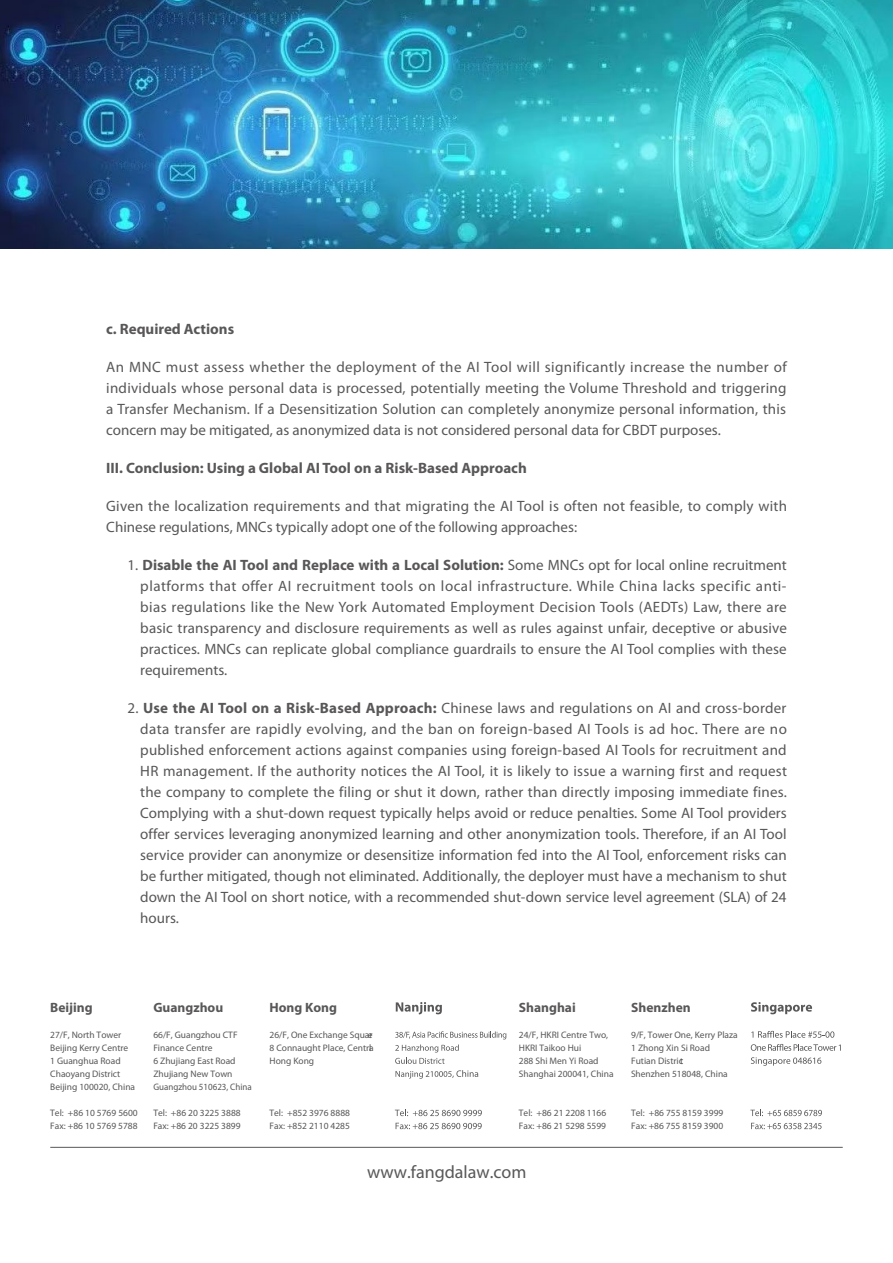
<style>
.page{position:relative;width:893px;height:1263px;background:#fff}
.page>*{position:absolute;margin:0;border:0;box-sizing:border-box;transform-origin:0 0}
.t1{font:18px "Myriad Pro";color:#595757}
.t2{font:15px/21px "Myriad Pro";color:#595757;text-align:justify}
.t3{font:700 15px "Myriad Pro";color:#595757}
.t4{font:700 13.5px "Myriad Pro";color:#595757}
.t5{font:9.45px/13px "Myriad Pro";color:#595757}
.s1{font-weight:700}
</style>
<div class="page">
<img style="left:0;top:0;width:893px;height:249px">
<svg style="left:396px;top:1002px;width:46px;height:12px"></svg>
<svg style="left:395px;top:1031px;width:111px;height:33px"></svg>
<svg style="left:396px;top:1070px;width:82px;height:9px"></svg>
<svg style="left:395px;top:1109px;width:87px;height:7px"></svg>
<svg style="left:396px;top:1123px;width:86px;height:6px"></svg>
<svg style="left:751px;top:1002px;width:61px;height:12px"></svg>
<svg style="left:751px;top:1031px;width:83px;height:7px"></svg>
<svg style="left:751px;top:1044px;width:90px;height:7px"></svg>
<svg style="left:751px;top:1057px;width:70px;height:9px"></svg>
<svg style="left:750px;top:1109px;width:72px;height:7px"></svg>
<svg style="left:751px;top:1123px;width:70px;height:6px"></svg>
<hr style="left:50px;top:1147px;width:793px;height:1px;background:#585757">
<p class="t3" style="left:106px;top:320px;width:129px">c. Required Actions</p>
<p class="t2" style="left:106px;top:356px;width:682px">An MNC must assess whether the deployment of the AI Tool will significantly increase the number of individuals whose personal data is processed, potentially meeting the Volume Threshold and triggering a Transfer Mechanism. If a Desensitization Solution can completely anonymize personal information, this concern may be mitigated, as anonymized data is not considered personal data for CBDT purposes.</p>
<p class="t3" style="left:106px;top:459px;width:422px">III. Conclusion: Using a Global AI Tool on a Risk-Based Approach</p>
<p class="t2" style="left:106px;top:495px;width:682px">Given the localization requirements and that migrating the AI Tool is often not feasible, to comply with<br>Chinese regulations, MNCs typically adopt one of the following approaches:</p>
<p class="t2" style="left:140px;top:554px;width:648px;text-indent:-13px">1. <span class="s1">Disable the AI Tool and Replace with a Local Solution:</span> Some MNCs opt for local online recruitment platforms that offer AI recruitment tools on local infrastructure. While China lacks specific anti&shy;bias regulations like the New York Automated Employment Decision Tools (AEDTs) Law, there are basic transparency and disclosure requirements as well as rules against unfair, deceptive or abusive practices. MNCs can replicate global compliance guardrails to ensure the AI Tool complies with these requirements.</p>
<p class="t2" style="left:140px;top:697px;width:648px;text-indent:-13px">2. <span class="s1">Use the AI Tool on a Risk-Based Approach:</span> Chinese laws and regulations on AI and cross-border data transfer are rapidly evolving, and the ban on foreign-based AI Tools is ad hoc. There are no published enforcement actions against companies using foreign-based AI Tools for recruitment and HR management. If the authority notices the AI Tool, it is likely to issue a warning first and request the company to complete the filing or shut it down, rather than directly imposing immediate fines.<br>Complying with a shut-down request typically helps avoid or reduce penalties. Some AI Tool providers offer services leveraging anonymized learning and other anonymization tools. Therefore, if an AI Tool service provider can anonymize or desensitize information fed into the AI Tool, enforcement risks can be further mitigated, though not eliminated. Additionally, the deployer must have a mechanism to shut down the AI Tool on short notice, with a recommended shut-down service level agreement (SLA) of 24 hours.</p>
<p class="t4" style="left:50px;top:999px;width:44px">Beijing</p>
<p class="t5" style="left:50px;top:1028px;width:86px">27/F, North Tower<br>Beijing Kerry Centre<br>1 Guanghua Road<br>Chaoyang District<br>Beijing 100020, China</p>
<p class="t5" style="left:50px;top:1106px;width:89px">Tel: +86 10 5769 5600<br>Fax: +86 10 5769 5788</p>
<p class="t4" style="left:153px;top:999px;width:71px">Guangzhou</p>
<p class="t5" style="left:153px;top:1028px;width:100px">66/F, Guangzhou CTF<br>Finance Centre<br>6 Zhujiang East Road<br>Zhujiang New Town<br>Guangzhou 510623, China</p>
<p class="t5" style="left:153px;top:1106px;width:89px">Tel: +86 20 3225 3888<br>Fax: +86 20 3225 3899</p>
<p class="t4" style="left:270px;top:999px;width:69px">Hong Kong</p>
<p class="t5" style="left:270px;top:1028px;width:106px;text-align:justify">26/F, One Exchange Square 8 Connaught Place, Central Hong Kong</p>
<p class="t5" style="left:270px;top:1106px;width:82px">Tel: +852 3976 8888<br>Fax: +852 2110 4285</p>
<p class="t4" style="left:519px;top:999px;width:58px">Shanghai</p>
<p class="t5" style="left:519px;top:1028px;width:96px">24/F, HKRI Centre Two,<br>HKRI Taikoo Hui<br>288 Shi Men Yi Road<br>Shanghai 200041, China</p>
<p class="t5" style="left:519px;top:1106px;width:89px">Tel: +86 21 2208 1166<br>Fax: +86 21 5298 5599</p>
<p class="t1" style="left:367px;top:1162px;width:161px">www.fangdalaw.com</p>
<p class="t4" style="left:631px;top:999px;width:61px">Shenzhen</p>
<p class="t5" style="left:631px;top:1028px;width:108px">9/F, Tower One, Kerry Plaza<br>1 Zhong Xin Si Road<br>Futian District<br>Shenzhen 518048, China</p>
<p class="t5" style="left:631px;top:1106px;width:94px">Tel: +86 755 8159 3999<br>Fax: +86 755 8159 3900</p>
</div>
